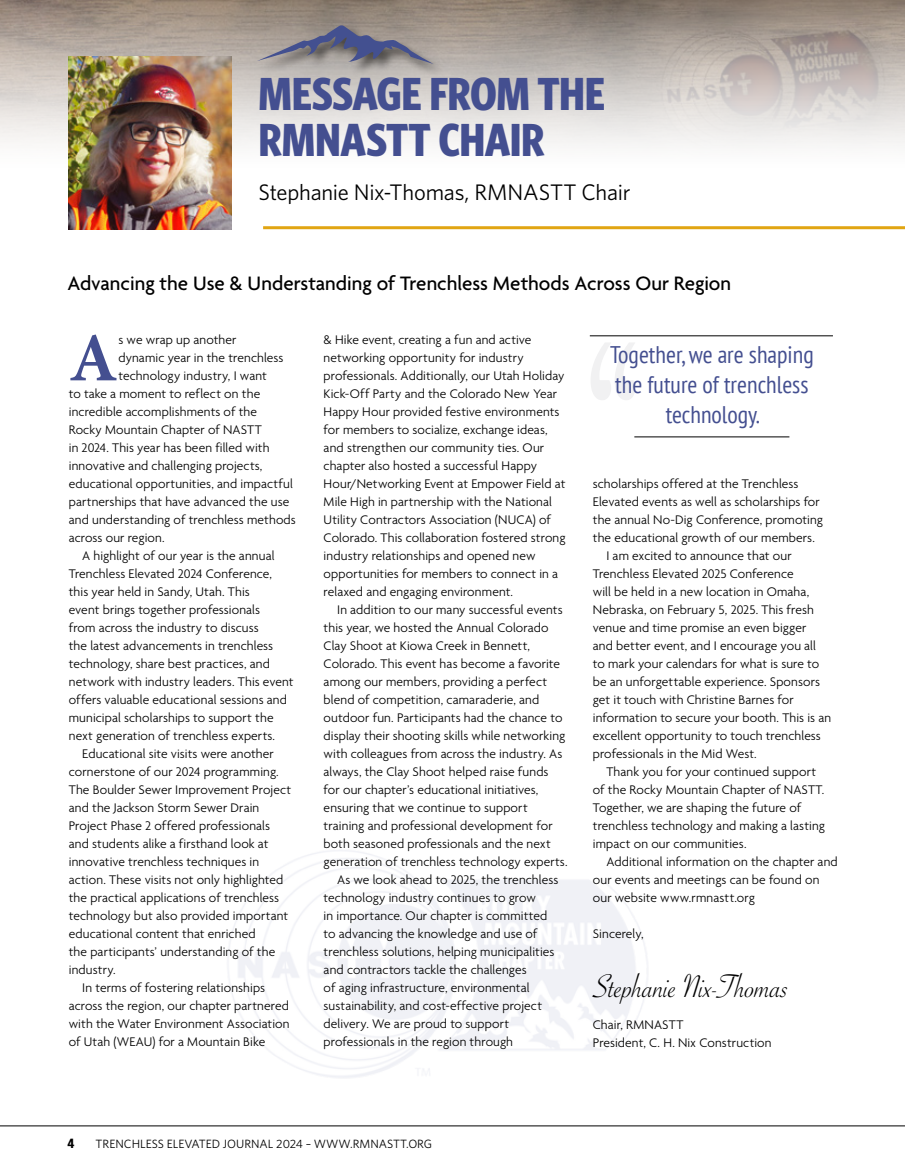
<style>
.page{position:relative;width:905px;height:1175px;background:#fff}
.page>*{position:absolute;margin:0;border:0;box-sizing:border-box;transform-origin:0 0}
.t1{font:213.3px "Charter";color:#f1f1f2;scale:.7 1}
.t2{font:700 68.85px "Minion Pro";color:#444f90}
.t3{font:700 46.5px/46.5px "Whitney Condensed";letter-spacing:-.01em;color:#444f90}
.t4{font:35.25px "Savoye Let Plain";color:#000;scale:.93 1}
.t5{font:condensed 24px/30px "PT Sans";color:#444f90;text-align:center}
.t6{font:22.5px "Whitney";letter-spacing:-.01em;color:#000}
.t7{font:500 21px "Agenda";color:#000}
.t8{font:300 13.5px/18px "Agenda";letter-spacing:.01em;color:#000}
.t9{font:700 13.5px "Whitney Condensed";color:#000}
.t10{font:12px "Whitney";color:#000}
</style>
<div class="page">
<hr style="left:0;top:1125px;width:904px;height:1px;background:#000">
<img style="left:0;top:0;width:904px;height:169px">
<div style="left:257px;top:24px;width:189px;height:54px;background:#000;opacity:.55"></div>
<svg style="left:257px;top:25px;width:176px;height:39px;background:#86838c"></svg>
<img style="left:68px;top:56px;width:163px;height:173px">
<hr style="left:263px;top:226px;width:641px;height:3px;background:#e1a512">
<hr style="left:590px;top:335px;width:242px;height:1px;background:#000">
<hr style="left:634px;top:436px;width:155px;height:1px;background:#000">
<h3 class="t3" style="left:259px;top:70px;width:348px">MESSAGE FROM THE<br>RMNASTT CHAIR</h3>
<h3 class="t6" style="left:259px;top:179px;width:373px">Stephanie Nix-Thomas, RMNASTT Chair</h3>
<h3 class="t7" style="left:67px;top:272px;width:665px">Advancing the Use &amp; Understanding of Trenchless Methods Across Our Region</h3>
<h2 class="t2" style="left:69px;top:310px;width:50px">A</h2>
<p class="t8" style="left:118px;top:332px;width:120px">s we wrap up another</p>
<p class="t8" style="left:118px;top:350px;width:166px">dynamic year in the trenchless</p>
<p class="t8" style="left:118px;top:368px;width:150px">technology industry, I want</p>
<p class="t8" style="left:69px;top:386px;width:193px">to take a moment to reflect on the</p>
<p class="t8" style="left:69px;top:404px;width:190px">incredible accomplishments of the</p>
<p class="t8" style="left:69px;top:422px;width:195px">Rocky Mountain Chapter of NASTT</p>
<p class="t8" style="left:69px;top:440px;width:202px">in 2024. This year has been filled with</p>
<p class="t8" style="left:69px;top:458px;width:195px">innovative and challenging projects,</p>
<p class="t8" style="left:69px;top:476px;width:226px">educational opportunities, and impactful</p>
<p class="t8" style="left:69px;top:494px;width:222px">partnerships that have advanced the use</p>
<p class="t8" style="left:69px;top:512px;width:228px">and understanding of trenchless methods</p>
<p class="t8" style="left:69px;top:530px;width:97px">across our region.</p>
<p class="t8" style="left:82px;top:548px;width:194px">A highlight of our year is the annual</p>
<p class="t8" style="left:69px;top:566px;width:205px">Trenchless Elevated 2024 Conference,</p>
<p class="t8" style="left:69px;top:584px;width:182px">this year held in Sandy, Utah. This</p>
<p class="t8" style="left:69px;top:602px;width:193px">event brings together professionals</p>
<p class="t8" style="left:69px;top:620px;width:191px">from across the industry to discuss</p>
<p class="t8" style="left:69px;top:638px;width:206px">the latest advancements in trenchless</p>
<p class="t8" style="left:69px;top:656px;width:203px">technology, share best practices, and</p>
<p class="t8" style="left:69px;top:674px;width:226px">network with industry leaders. This event</p>
<p class="t8" style="left:69px;top:692px;width:220px">offers valuable educational sessions and</p>
<p class="t8" style="left:69px;top:710px;width:206px">municipal scholarships to support the</p>
<p class="t8" style="left:69px;top:728px;width:208px">next generation of trenchless experts.</p>
<p class="t8" style="left:82px;top:746px;width:193px">Educational site visits were another</p>
<p class="t8" style="left:69px;top:764px;width:211px">cornerstone of our 2024 programming.</p>
<p class="t8" style="left:69px;top:782px;width:224px">The Boulder Sewer Improvement Project</p>
<p class="t8" style="left:69px;top:800px;width:192px">and the Jackson Storm Sewer Drain</p>
<p class="t8" style="left:69px;top:818px;width:203px">Project Phase 2 offered professionals</p>
<p class="t8" style="left:69px;top:836px;width:201px">and students alike a firsthand look at</p>
<p class="t8" style="left:69px;top:854px;width:192px">innovative trenchless techniques in</p>
<p class="t8" style="left:69px;top:872px;width:216px">action. These visits not only highlighted</p>
<p class="t8" style="left:69px;top:890px;width:212px">the practical applications of trenchless</p>
<p class="t8" style="left:69px;top:908px;width:221px">technology but also provided important</p>
<p class="t8" style="left:69px;top:926px;width:188px">educational content that enriched</p>
<p class="t8" style="left:69px;top:944px;width:208px">the participants’ understanding of the</p>
<p class="t8" style="left:69px;top:962px;width:48px">industry.</p>
<p class="t8" style="left:82px;top:980px;width:184px">In terms of fostering relationships</p>
<p class="t8" style="left:69px;top:998px;width:221px">across the region, our chapter partnered</p>
<p class="t8" style="left:69px;top:1016px;width:222px">with the Water Environment Association</p>
<p class="t8" style="left:69px;top:1034px;width:198px">of Utah (WEAU) for a Mountain Bike</p>
<p class="t8" style="left:323px;top:332px;width:243px">&amp; Hike event, creating a fun and active networking opportunity for industry professionals. Additionally, our Utah Holiday Kick-Off Party and the Colorado New Year Happy Hour provided festive environments for members to socialize, exchange ideas, and strengthen our community ties. Our chapter also hosted a successful Happy Hour/Networking Event at Empower Field at Mile High in partnership with the National Utility Contractors Association (NUCA) of Colorado. This collaboration fostered strong industry relationships and opened new opportunities for members to connect in a relaxed and engaging environment.</p>
<p class="t8" style="left:337px;top:601px;width:227px">In addition to our many successful events</p>
<p class="t8" style="left:323px;top:619px;width:226px">this year, we hosted the Annual Colorado</p>
<p class="t8" style="left:323px;top:637px;width:208px">Clay Shoot at Kiowa Creek in Bennett,</p>
<p class="t8" style="left:323px;top:655px;width:238px">Colorado. This event has become a favorite</p>
<p class="t8" style="left:323px;top:673px;width:225px">among our members, providing a perfect</p>
<p class="t8" style="left:323px;top:691px;width:217px">blend of competition, camaraderie, and</p>
<p class="t8" style="left:323px;top:709px;width:240px">outdoor fun. Participants had the chance to</p>
<p class="t8" style="left:323px;top:727px;width:243px">display their shooting skills while networking</p>
<p class="t8" style="left:323px;top:745px;width:240px">with colleagues from across the industry. As</p>
<p class="t8" style="left:323px;top:763px;width:226px">always, the Clay Shoot helped raise funds</p>
<p class="t8" style="left:323px;top:781px;width:216px">for our chapter’s educational initiatives,</p>
<p class="t8" style="left:323px;top:799px;width:205px">ensuring that we continue to support</p>
<p class="t8" style="left:323px;top:817px;width:230px">training and professional development for</p>
<p class="t8" style="left:323px;top:835px;width:229px">both seasoned professionals and the next</p>
<p class="t8" style="left:323px;top:853px;width:245px">generation of trenchless technology experts.</p>
<p class="t8" style="left:337px;top:871px;width:223px">As we look ahead to 2025, the trenchless</p>
<p class="t8" style="left:323px;top:889px;width:214px">technology industry continues to grow</p>
<p class="t8" style="left:323px;top:907px;width:225px">in importance. Our chapter is committed</p>
<p class="t8" style="left:323px;top:925px;width:215px">to advancing the knowledge and use of</p>
<p class="t8" style="left:323px;top:943px;width:232px">trenchless solutions, helping municipalities</p>
<p class="t8" style="left:323px;top:961px;width:204px">and contractors tackle the challenges</p>
<p class="t8" style="left:323px;top:979px;width:207px">of aging infrastructure, environmental</p>
<p class="t8" style="left:323px;top:997px;width:220px">sustainability, and cost-effective project</p>
<p class="t8" style="left:323px;top:1015px;width:187px">delivery. We are proud to support</p>
<p class="t8" style="left:323px;top:1033px;width:191px">professionals in the region through</p>
<h1 class="t1" style="left:585px;top:238px;width:79px">‘‘</h1>
<h3 class="t5" style="left:610px;top:339px;width:205px">Together, we are shaping the future of trenchless technology.</h3>
<p class="t8" style="left:592px;top:476px;width:207px">scholarships offered at the Trenchless</p>
<p class="t8" style="left:592px;top:494px;width:228px">Elevated events as well as scholarships for</p>
<p class="t8" style="left:592px;top:512px;width:232px">the annual No-Dig Conference, promoting</p>
<p class="t8" style="left:592px;top:530px;width:224px">the educational growth of our members.</p>
<p class="t8" style="left:606px;top:548px;width:187px">I am excited to announce that our</p>
<p class="t8" style="left:592px;top:566px;width:202px">Trenchless Elevated 2025 Conference</p>
<p class="t8" style="left:592px;top:584px;width:218px">will be held in a new location in Omaha,</p>
<p class="t8" style="left:592px;top:602px;width:222px">Nebraska, on February 5, 2025. This fresh</p>
<p class="t8" style="left:592px;top:620px;width:215px">venue and time promise an even bigger</p>
<p class="t8" style="left:592px;top:638px;width:225px">and better event, and I encourage you all</p>
<p class="t8" style="left:592px;top:656px;width:228px">to mark your calendars for what is sure to</p>
<p class="t8" style="left:592px;top:674px;width:229px">be an unforgettable experience. Sponsors</p>
<p class="t8" style="left:592px;top:692px;width:202px">get it touch with Christine Barnes for</p>
<p class="t8" style="left:592px;top:710px;width:240px">information to secure your booth. This is an</p>
<p class="t8" style="left:592px;top:728px;width:229px">excellent opportunity to touch trenchless</p>
<p class="t8" style="left:592px;top:746px;width:165px">professionals in the Mid West.</p>
<p class="t8" style="left:606px;top:764px;width:211px">Thank you for your continued support</p>
<p class="t8" style="left:592px;top:782px;width:233px">of the Rocky Mountain Chapter of NASTT.</p>
<p class="t8" style="left:592px;top:800px;width:210px">Together, we are shaping the future of</p>
<p class="t8" style="left:592px;top:818px;width:234px">trenchless technology and making a lasting</p>
<p class="t8" style="left:592px;top:836px;width:155px">impact on our communities.</p>
<p class="t8" style="left:606px;top:854px;width:233px">Additional information on the chapter and</p>
<p class="t8" style="left:592px;top:872px;width:228px">our events and meetings can be found on</p>
<p class="t8" style="left:592px;top:890px;width:164px">our website www.rmnastt.org</p>
<p class="t8" style="left:592px;top:926px;width:52px">Sincerely,</p>
<h3 class="t4" style="left:592px;top:963px;width:211px">StephanieNix-Thomas</h3>
<p class="t8" style="left:592px;top:1016px;width:180px">Chair, RMNASTT<br>President, C. H. Nix Construction</p>
<p class="t9" style="left:67px;top:1135px;width:8px">4</p>
<p class="t10" style="left:96px;top:1137px;width:338px">TRENCHLESS ELEVATED JOURNAL 2024 – WWW.RMNASTT.ORG</p>
</div>
